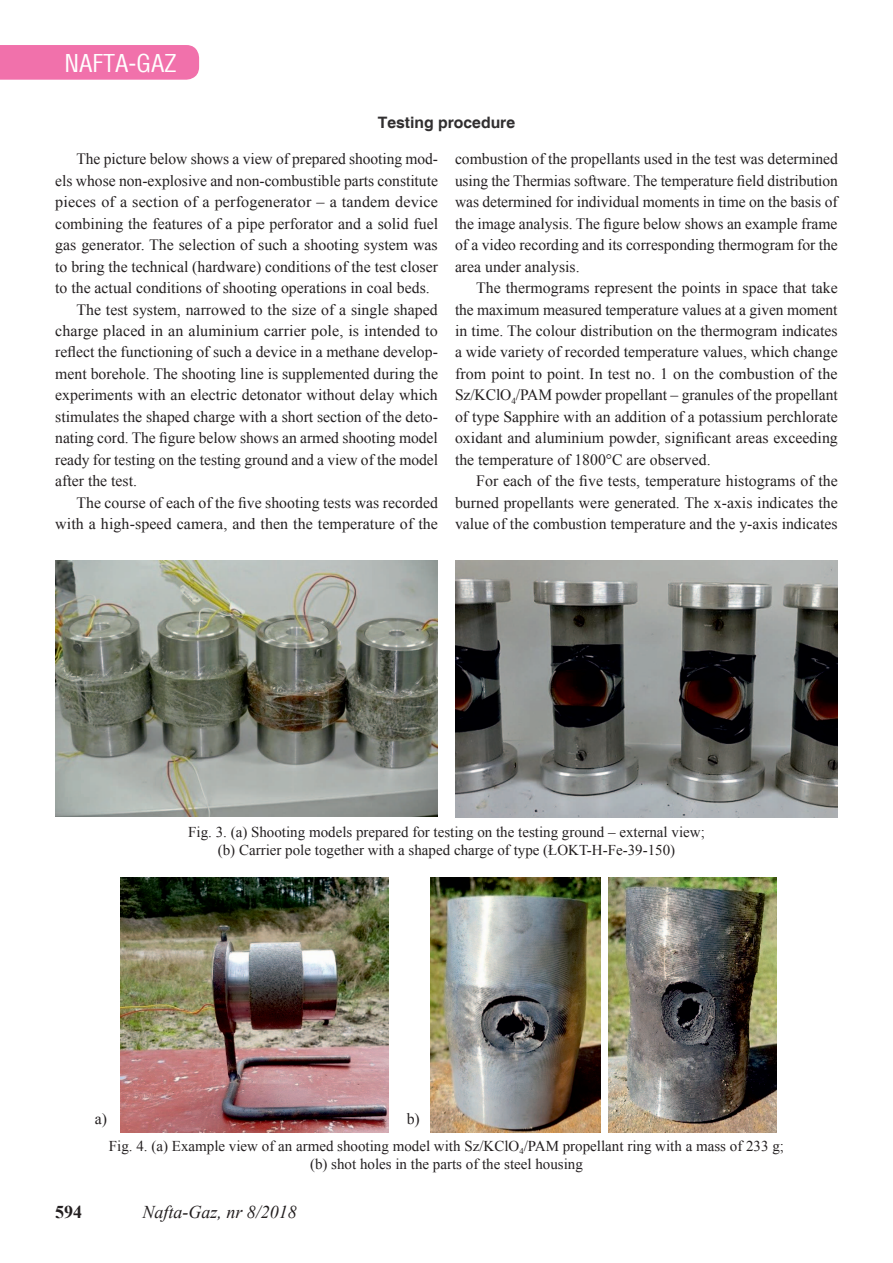
<style>
.page{position:relative;width:893px;height:1263px;background:#fff}
.page>*{position:absolute;margin:0;border:0;box-sizing:border-box;transform-origin:0 0}
.t1{font:24px "Switzerland Condensed";color:#fff}
.t2{font:italic 18px "Times New Roman";color:#231f20}
.t3{font:700 18px "Times New Roman";color:#231f20}
.t4{font:15.75px/21.5px "Times New Roman";color:#231f20;text-align:justify}
.t5{font:700 15.75px "Helvetica";color:#312f30}
.t6{font:15px/18px "Times New Roman";color:#231f20;text-align:center}
</style>
<div class="page">
<div style="left:0;top:45px;width:199px;height:35px;background:#f171ab"></div>
<img style="left:55px;top:561px;width:383px;height:256px">
<img style="left:455px;top:561px;width:383px;height:256px">
<img style="left:121px;top:877px;width:267px;height:255px">
<img style="left:431px;top:877px;width:170px;height:255px">
<img style="left:609px;top:877px;width:167px;height:255px">
<h1 class="t1" style="left:64px;top:49px;width:114px">NAFTA-GAZ</h1>
<p class="t5" style="left:378px;top:113px;width:139px">Testing procedure</p>
<p class="t4" style="left:77px;top:148px;width:363px">The picture below shows a view of prepared shooting mod-</p>
<p class="t4" style="left:55px;top:170px;width:384px">els whose non-explosive and non-combustible parts constitute</p>
<p class="t4" style="left:55px;top:191px;width:384px">pieces of a section of a perfogenerator – a tandem device</p>
<p class="t4" style="left:55px;top:212px;width:384px">combining the features of a pipe perforator and a solid fuel</p>
<p class="t4" style="left:55px;top:234px;width:384px">gas generator. The selection of such a shooting system was</p>
<p class="t4" style="left:55px;top:255px;width:384px">to bring the technical (hardware) conditions of the test closer</p>
<p class="t4" style="left:55px;top:277px;width:376px">to the actual conditions of shooting operations in coal beds.</p>
<p class="t4" style="left:77px;top:298px;width:363px">The test system, narrowed to the size of a single shaped</p>
<p class="t4" style="left:55px;top:320px;width:384px">charge placed in an aluminium carrier pole, is intended to</p>
<p class="t4" style="left:55px;top:341px;width:384px">reflect the functioning of such a device in a methane develop-</p>
<p class="t4" style="left:55px;top:363px;width:384px">ment borehole. The shooting line is supplemented during the</p>
<p class="t4" style="left:55px;top:384px;width:384px">experiments with an electric detonator without delay which</p>
<p class="t4" style="left:55px;top:406px;width:384px">stimulates the shaped charge with a short section of the deto-</p>
<p class="t4" style="left:55px;top:427px;width:384px">nating cord. The figure below shows an armed shooting model</p>
<p class="t4" style="left:55px;top:448px;width:384px">ready for testing on the testing ground and a view of the model</p>
<p class="t4" style="left:55px;top:470px;width:83px">after the test.</p>
<p class="t4" style="left:77px;top:491px;width:363px">The course of each of the five shooting tests was recorded</p>
<p class="t4" style="left:55px;top:513px;width:384px">with a high-speed camera, and then the temperature of the</p>
<p class="t4" style="left:455px;top:148px;width:384px">combustion of the propellants used in the test was determined using the Thermias software. The temperature field distribution was determined for individual moments in time on the basis of the image analysis. The figure below shows an example frame of a video recording and its corresponding thermogram for the area under analysis.</p>
<p class="t4" style="left:455px;top:277px;width:384px;text-indent:21px">The thermograms represent the points in space that take the maximum measured temperature values at a given moment in time. The colour distribution on the thermogram indicates a wide variety of recorded temperature values, which change from point to point. In test no. 1 on the combustion of the Sz/KClO<sub>4</sub>/PAM powder propellant – granules of the propellant of type Sapphire with an addition of a potassium perchlorate oxidant and aluminium powder, significant areas exceeding the temperature of 1800°C are observed.</p>
<p class="t4" style="left:455px;top:470px;width:384px;text-indent:21px">For each of the five tests, temperature histograms of the burned propellants were generated. The x-axis indicates the value of the combustion temperature and the y-axis indicates</p>
<p class="t6" style="left:188px;top:823px;width:518px">Fig. 3. (a) Shooting models prepared for testing on the testing ground – external view; (b) Carrier pole together with a shaped charge of type (ŁOKT-H-Fe-39-150)</p>
<p class="t4" style="left:95px;top:1108px;width:14px">a)</p>
<p class="t4" style="left:407px;top:1108px;width:15px">b)</p>
<p class="t6" style="left:109px;top:1136px;width:676px">Fig. 4. (a) Example view of an armed shooting model with Sz/KClO<sub>4</sub>/PAM propellant ring with a mass of 233 g; (b) shot holes in the parts of the steel housing</p>
<p class="t3" style="left:55px;top:1199px;width:28px">594</p>
<p class="t2" style="left:142px;top:1200px;width:156px">Nafta-Gaz, nr 8/2018</p>
</div>
